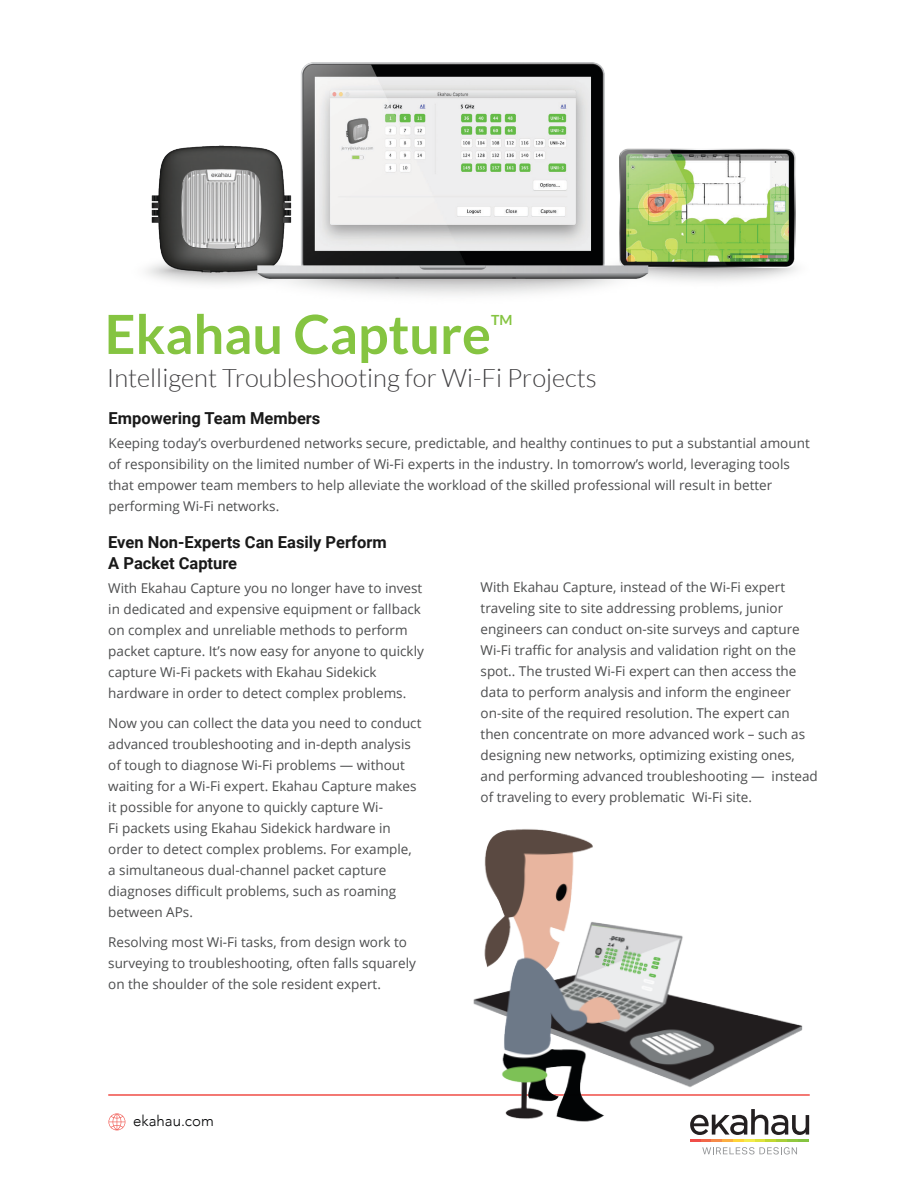
<style>
.page{position:relative;width:918px;height:1188px;background:#fff}
.page>*{position:absolute;margin:0;border:0;box-sizing:border-box;transform-origin:0 0}
.t1{font:700 54px "Lato";color:#85c441}
.Gray_callout_title{font:300 25.5px "Lato";color:#414042}
.t2{font:700 16.5px "Roboto";color:#191919}
.t3{font:300 15px "Avenir";color:#020304}
.t4{font:700 13.95px "Lato";color:#85c441}
.t5{font:13.5px/21px "Open Sans";color:#4c4d4e}
</style>
<div class="page">
<img style="left:146px;top:62px;width:651px;height:234px">
<hr style="left:108px;top:1094px;width:702px;height:2px;background:#f04d46">
<svg style="left:109px;top:1113px;width:16px;height:17px"></svg>
<img style="left:452px;top:829px;width:358px;height:326px">
<p class="t1" style="left:105px;top:303px;width:388px">Ekahau Capture</p>
<p class="t4" style="left:491px;top:312px;width:23px">TM</p>
<p class="Gray_callout_title" style="left:107px;top:364px;width:492px">Intelligent Troubleshooting for Wi-Fi Projects</p>
<p class="t2" style="left:109px;top:406px;width:213px">Empowering Team Members</p>
<p class="t5" style="left:109px;top:432px;width:703px">Keeping today’s overburdened networks secure, predictable, and healthy continues to put a substantial amount of responsibility on the limited number of Wi-Fi experts in the industry. In tomorrow’s world, leveraging tools that empower team members to help alleviate the workload of the skilled professional will result in better performing Wi-Fi networks.</p>
<p class="t2" style="left:108px;top:530px;width:280px">Even Non-Experts Can Easily Perform</p>
<p class="t2" style="left:108px;top:551px;width:131px">A Packet Capture</p>
<p class="t5" style="left:108px;top:577px;width:317px">With Ekahau Capture you no longer have to invest in dedicated and expensive equipment or fallback on complex and unreliable methods to perform packet capture. It’s now easy for anyone to quickly capture Wi-Fi packets with Ekahau Sidekick hardware in order to detect complex problems.</p>
<p class="t5" style="left:108px;top:712px;width:315px">Now you can collect the data you need to conduct advanced troubleshooting and in-depth analysis of tough to diagnose Wi-Fi problems — without waiting for a Wi-Fi expert. Ekahau Capture makes it possible for anyone to quickly capture Wi-<br>Fi packets using Ekahau Sidekick hardware in order to detect complex problems. For example, a simultaneous dual-channel packet capture diagnoses difficult problems, such as roaming between APs.</p>
<p class="t5" style="left:108px;top:931px;width:309px">Resolving most Wi-Fi tasks, from design work to surveying to troubleshooting, often falls squarely on the shoulder of the sole resident expert.</p>
<p class="t3" style="left:133px;top:1112px;width:82px">ekahau.com</p>
<p class="t5" style="left:481px;top:577px;width:339px">With Ekahau Capture, instead of the Wi-Fi expert traveling site to site addressing problems, junior engineers can conduct on-site surveys and capture Wi-Fi traffic for analysis and validation right on the spot.. The trusted Wi-Fi expert can then access the data to perform analysis and inform the engineer on-site of the required resolution. The expert can then concentrate on more advanced work – such as designing new networks, optimizing existing ones, and performing advanced troubleshooting — instead of traveling to every problematic Wi-Fi site.</p>
</div>
